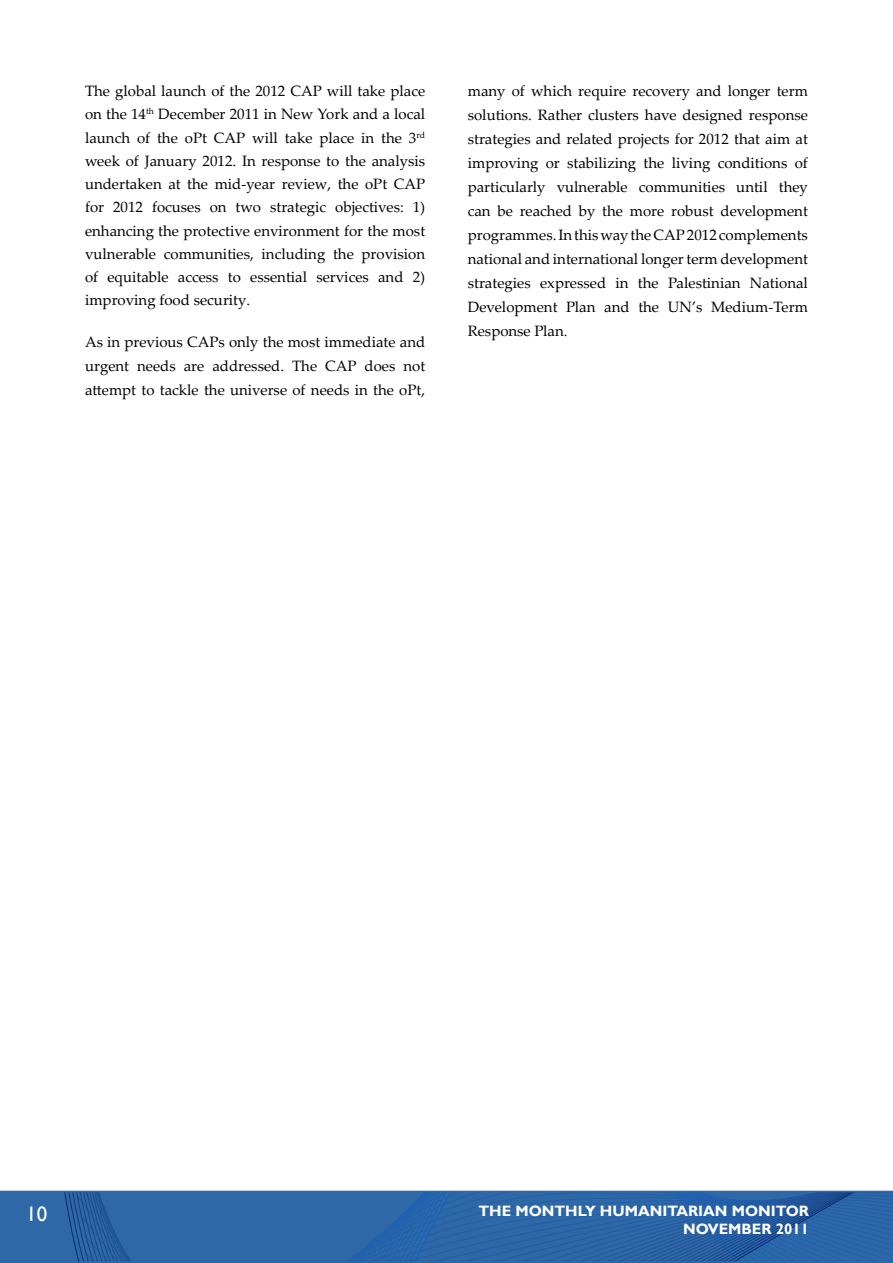
<style>
.page{position:relative;width:893px;height:1263px;background:#fff}
.page>*{position:absolute;margin:0;border:0;box-sizing:border-box;transform-origin:0 0}
.t1{font:21px "Gill Sans";color:#fff}
.t2{font:15px/24px "Palatino Linotype";color:#000;text-align:justify}
.t3{font:700 15px/18px "Gill Sans";color:#fff;text-align:right}
</style>
<div class="page">
<svg style="left:0;top:1191px;width:893px;height:72px;background:#2b64a5"></svg>
<p class="t2" style="left:85px;top:79px;width:342px;line-height:23.2px">The global launch of the 2012 CAP will take place on the 14<sup>th</sup> December 2011 in New York and a local launch of the oPt CAP will take place in the 3<sup>rd </sup>week of January 2012. In response to the analysis undertaken at the mid-year review, the oPt CAP for 2012 focuses on two strategic objectives: 1) enhancing the protective environment for the most vulnerable communities, including the provision of equitable access to essential services and 2) improving food security.</p>
<p class="t2" style="left:85px;top:330px;width:342px">As in previous CAPs only the most immediate and urgent needs are addressed. The CAP does not attempt to tackle the universe of needs in the oPt,</p>
<p class="t2" style="left:468px;top:78px;width:342px">many of which require recovery and longer term solutions. Rather clusters have designed response strategies and related projects for 2012 that aim at improving or stabilizing the living conditions of particularly vulnerable communities until they can be reached by the more robust development programmes. In this way the CAP 2012 complements national and international longer term development strategies expressed in the Palestinian National Development Plan and the UN’s Medium-Term Response Plan.</p>
<h1 class="t1" style="left:26px;top:1201px;width:22px">10</h1>
<p class="t3" style="left:478px;top:1203px;width:332px">THE MONTHLY HUMANITARIAN MONITOR<br>NOVEMBER 2011</p>
</div>
